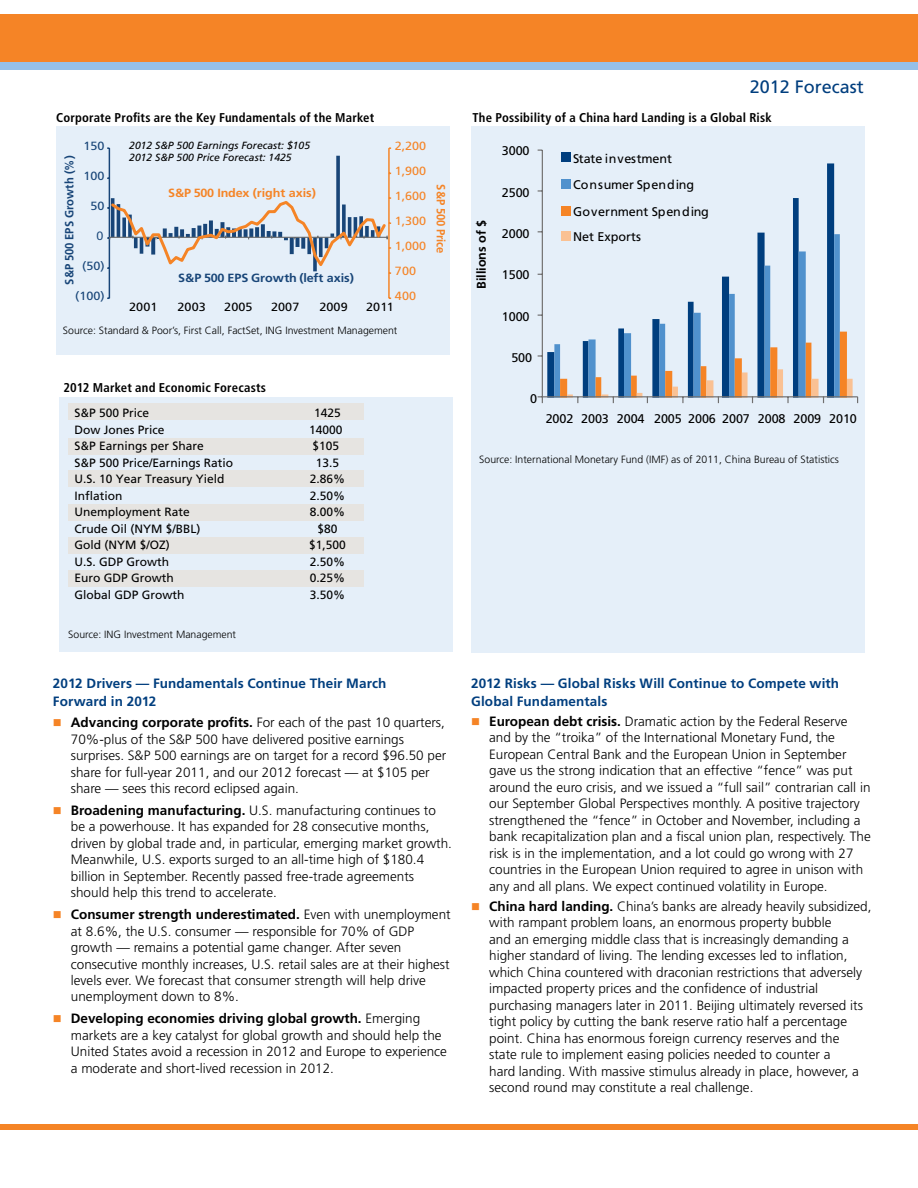
<style>
.page{position:relative;width:918px;height:1188px;background:#fff}
.page>*{position:absolute;margin:0;border:0;box-sizing:border-box;transform-origin:0 0}
.t1{font:18px "Frutiger LT Std";color:#003e7e}
.t2{font:300 13.5px/16.5px "Frutiger LT Std";color:#000}
.t3{font:700 13.5px/17.2px "Frutiger";letter-spacing:.01em;color:#003e7e}
.t4{font:700 13.5px "Frutiger";color:#000}
.t5{font:700 condensed 12.75px "Frutiger";letter-spacing:.015em;color:#000}
.t6{font:12.6px/26.5px "Frutiger LT Std";letter-spacing:-.01em;color:#000}
.t7{font:700 12.6px "Frutiger LT Std";color:#000}
.t8{font:12px/16.5px "Frutiger LT Std";color:#000}
.t9{font:11.85px "Frutiger LT Std";letter-spacing:.005em;color:#f58426;scale:1.06 1}
.t10{font:700 11.85px "Frutiger LT Std";color:#184578;scale:1.06 1}
.t11{font:11.85px "Frutiger LT Std";letter-spacing:.005em;color:#000;scale:1.06 1}
.t12{font:700 11.85px "Frutiger LT Std";letter-spacing:-.01em;color:#f58426;scale:1.06 1}
.t13{font:700 11.85px "Frutiger LT Std";color:#184578;scale:.94 1}
.t14{font:11.85px "Frutiger LT Std";letter-spacing:.005em;color:#184578;scale:1.06 1}
.t15{font:700 11.85px "Frutiger LT Std";letter-spacing:-.01em;color:#f58426;scale:.94 1}
.t16{font:11.85px "Arial";color:#184578;scale:1.06 1}
.t17{font:300 10.5px "Frutiger LT Std";color:#000}
.t18{font:italic 10.35px/12.5px "Frutiger LT Std";color:#000}
.s1{color:#f58426}
.s2{font-family:"Frutiger";font-weight:700}
.s3{font-family:"Frutiger LT Std";font-weight:300}
.s4{font-weight:700}
</style>
<div class="page">
<div style="left:0;top:1124px;width:918px;height:6px;background:#f58426"></div>
<div style="left:0;top:62px;width:918px;height:8px;background:#96c0e7"></div>
<div style="left:0;top:14px;width:918px;height:48px;background:#f58426"></div>
<div style="left:471px;top:126px;width:393px;height:526px;background:#e5eff9"></div>
<svg style="left:547px;top:163px;width:287px;height:235px"></svg>
<svg style="left:554px;top:234px;width:286px;height:164px"></svg>
<hr style="left:542px;top:150px;width:1px;height:247px;background:#706f6f">
<hr style="left:542px;top:396px;width:316px;height:1px;background:#706f6f">
<svg style="left:560px;top:332px;width:298px;height:71px"></svg>
<svg style="left:538px;top:396px;width:5px;height:7px"></svg>
<div style="left:561px;top:152px;width:10px;height:10px;background:#003e7e"></div>
<div style="left:561px;top:179px;width:10px;height:10px;background:#5091cd"></div>
<div style="left:561px;top:206px;width:10px;height:9px;background:#f58426"></div>
<div style="left:561px;top:231px;width:10px;height:9px;background:#fac193"></div>
<div style="left:56px;top:126px;width:394px;height:229px;background:#e5eff9"></div>
<hr style="left:388px;top:148px;width:2px;height:150px;background:#f58426">
<hr style="left:109px;top:148px;width:1px;height:150px;background:#184578">
<svg style="left:336px;top:156px;width:4px;height:41px"></svg>
<svg style="left:107px;top:197px;width:284px;height:77px"></svg>
<div style="left:60px;top:397px;width:393px;height:255px;background:#e5eff9"></div>
<div style="left:68px;top:403px;width:296px;height:17px;background:#e6e4e1"></div>
<div style="left:68px;top:438px;width:296px;height:16px;background:#e6e4e1"></div>
<div style="left:68px;top:470px;width:296px;height:16px;background:#e6e4e1"></div>
<div style="left:68px;top:505px;width:296px;height:16px;background:#e6e4e1"></div>
<div style="left:68px;top:538px;width:296px;height:16px;background:#e6e4e1"></div>
<div style="left:68px;top:570px;width:296px;height:16px;background:#e6e4e1"></div>
<p class="t5" style="left:56px;top:110px;width:320px">Corporate Profits are the Key Fundamentals of the Market</p>
<p class="t14" style="left:83px;top:139px;width:21px">150</p>
<p class="t13" style="left:62px;top:285px;width:139px;rotate:-90deg">S&amp;P 500 EPS Growth (%)</p>
<p class="t14" style="left:83px;top:169px;width:21px">100</p>
<p class="t14" style="left:91px;top:199px;width:15px">50</p>
<p class="t16" style="left:97px;top:228px;width:8px">0</p>
<p class="t14" style="left:82px;top:259px;width:23px">(50)</p>
<p class="t18" style="left:129px;top:139px;width:182px">2012 S&amp;P 500 Earnings Forecast: $105<br>2012 S&amp;P 500 Price Forecast: 1425</p>
<p class="t12" style="left:168px;top:186px;width:141px">S&amp;P 500 Index (right axis)</p>
<p class="t10" style="left:178px;top:271px;width:167px">S&amp;P 500 EPS Growth (left axis)</p>
<p class="t9" style="left:395px;top:139px;width:31px">2,200</p>
<p class="t9" style="left:395px;top:164px;width:31px">1,900</p>
<p class="t9" style="left:395px;top:189px;width:31px">1,600</p>
<p class="t9" style="left:395px;top:214px;width:31px">1,300</p>
<p class="t9" style="left:395px;top:239px;width:31px">1,000</p>
<p class="t9" style="left:395px;top:264px;width:21px">700</p>
<p class="t14" style="left:75px;top:289px;width:30px">(100)</p>
<p class="t9" style="left:395px;top:289px;width:21px">400</p>
<p class="t11" style="left:129px;top:300px;width:28px">2001</p>
<p class="t11" style="left:178px;top:300px;width:28px">2003</p>
<p class="t11" style="left:224px;top:300px;width:28px">2005</p>
<p class="t11" style="left:271px;top:300px;width:28px">2007</p>
<p class="t11" style="left:319px;top:300px;width:28px">2009</p>
<p class="t11" style="left:366px;top:300px;width:27px">2011</p>
<p class="t17" style="left:63px;top:325px;width:336px">Source: Standard &amp; Poor’s, First Call, FactSet, ING Investment Management</p>
<p class="t15" style="left:448px;top:184px;width:75px;rotate:90deg">S&amp;P 500 Price</p>
<p class="t5" style="left:64px;top:380px;width:204px">2012 Market and Economic Forecasts</p>
<p class="t8" style="left:75px;top:405px;width:160px">S&amp;P 500 Price<br>Dow Jones Price<br>S&amp;P Earnings per Share<br>S&amp;P 500 Price/Earnings Ratio<br>U.S. 10 Year Treasury Yield<br>Inflation<br>Unemployment Rate<br>Crude Oil (NYM $/BBL)<br>Gold (NYM $/OZ)<br>U.S. GDP Growth<br>Euro GDP Growth<br>Global GDP Growth</p>
<p class="t8" style="left:309px;top:405px;width:38px;text-align:center">1425<br>14000 $105<br>13.5<br>2.86%<br>2.50%<br>8.00% $80 $1,500<br>2.50%<br>0.25%<br>3.50%</p>
<p class="t17" style="left:68px;top:628px;width:169px">Source: ING Investment Management</p>
<p class="t3" style="left:53px;top:675px;width:335px">2012 Drivers — Fundamentals Continue Their March<br>Forward in 2012</p>
<p class="t2" style="left:71px;top:714px;width:377px;text-indent:-18px"><span class="s1">■</span> <span class="s2">Advancing corporate profits.</span> For each of the past 10 quarters, 70%-plus of the S&amp;P 500 have delivered positive earnings surprises. S&amp;P 500 earnings are on target for a record $96.50 per share for full-year 2011, and our 2012 forecast — at $105 per share — sees this record eclipsed again.</p>
<p class="t2" style="left:71px;top:802px;width:383px;text-indent:-18px"><span class="s1">■</span> <span class="s2">Broadening manufacturing.</span> U.S. manufacturing continues to be a powerhouse. It has expanded for 28 consecutive months, driven by global trade and, in particular, emerging market growth.<br>Meanwhile, U.S. exports surged to an all-time high of $180.4 billion in September. Recently passed free-trade agreements should help this trend to accelerate.</p>
<p class="t4" style="left:53px;top:906px;width:399px"><span class="s1">■</span> Consumer strength underestimated. <span class="s3">Even with unemployment</span></p>
<p class="t2" style="left:71px;top:923px;width:380px">at 8.6%, the U.S. consumer — responsible for 70% of GDP growth — remains a potential game changer. After seven consecutive monthly increases, U.S. retail sales are at their highest levels ever. We forecast that consumer strength will help drive unemployment down to 8%.</p>
<p class="t4" style="left:53px;top:1011px;width:369px"><span class="s1">■</span> Developing economies driving global growth. <span class="s3">Emerging</span></p>
<p class="t2" style="left:71px;top:1027px;width:378px">markets are a key catalyst for global growth and should help the<br>United States avoid a recession in 2012 and Europe to experience a moderate and short-lived recession in 2012.</p>
<h1 class="t1" style="left:750px;top:77px;width:116px">2012 Forecast</h1>
<p class="t5" style="left:472px;top:110px;width:301px">The Possibility of a China hard Landing is a Global Risk</p>
<p class="t7" style="left:474px;top:289px;width:71px;rotate:-90deg">Billions of $</p>
<p class="t6" style="left:502px;top:138px;width:29px">3000</p>
<p class="t6" style="left:502px;top:179px;width:29px">2500</p>
<p class="t6" style="left:502px;top:220px;width:29px">2000</p>
<p class="t6" style="left:502px;top:262px;width:29px">1500</p>
<p class="t6" style="left:502px;top:303px;width:29px">1000</p>
<p class="t6" style="left:511px;top:344px;width:22px">500</p>
<p class="t6" style="left:573px;top:145px;width:138px">State investment<br>Consumer Spending<br>Government Spending</p>
<p class="t6" style="left:573px;top:223px;width:69px">Net Exports</p>
<p class="t6" style="left:530px;top:386px;width:9px">0</p>
<p class="t6" style="left:546px;top:406px;width:313px">2002 2003 2004 2005 2006 2007 2008 2009 2010</p>
<p class="t17" style="left:479px;top:453px;width:361px">Source: International Monetary Fund (IMF) as of 2011, China Bureau of Statistics</p>
<p class="t3" style="left:471px;top:675px;width:370px">2012 Risks — Global Risks Will Continue to Compete with<br>Global Fundamentals</p>
<p class="t2" style="left:489px;top:713px;width:383px;text-indent:-18px"><span class="s1">■</span> <span class="s4">European debt crisis.</span> Dramatic action by the Federal Reserve and by the “troika” of the International Monetary Fund, the European Central Bank and the European Union in September gave us the strong indication that an effective “fence” was put around the euro crisis, and we issued a “full sail” contrarian call in our September Global Perspectives monthly. A positive trajectory strengthened the “fence” in October and November, including a bank recapitalization plan and a fiscal union plan, respectively. The risk is in the implementation, and a lot could go wrong with 27 countries in the European Union required to agree in unison with any and all plans. We expect continued volatility in Europe.</p>
<p class="t2" style="left:489px;top:898px;width:384px;text-indent:-18px"><span class="s1">■</span> <span class="s4">China hard landing.</span> China’s banks are already heavily subsidized, with rampant problem loans, an enormous property bubble<br>and an emerging middle class that is increasingly demanding a higher standard of living. The lending excesses led to inflation, which China countered with draconian restrictions that adversely impacted property prices and the confidence of industrial purchasing managers later in 2011. Beijing ultimately reversed its tight policy by cutting the bank reserve ratio half a percentage point. China has enormous foreign currency reserves and the<br>state rule to implement easing policies needed to counter a<br>hard landing. With massive stimulus already in place, however, a second round may constitute a real challenge.</p>
</div>
